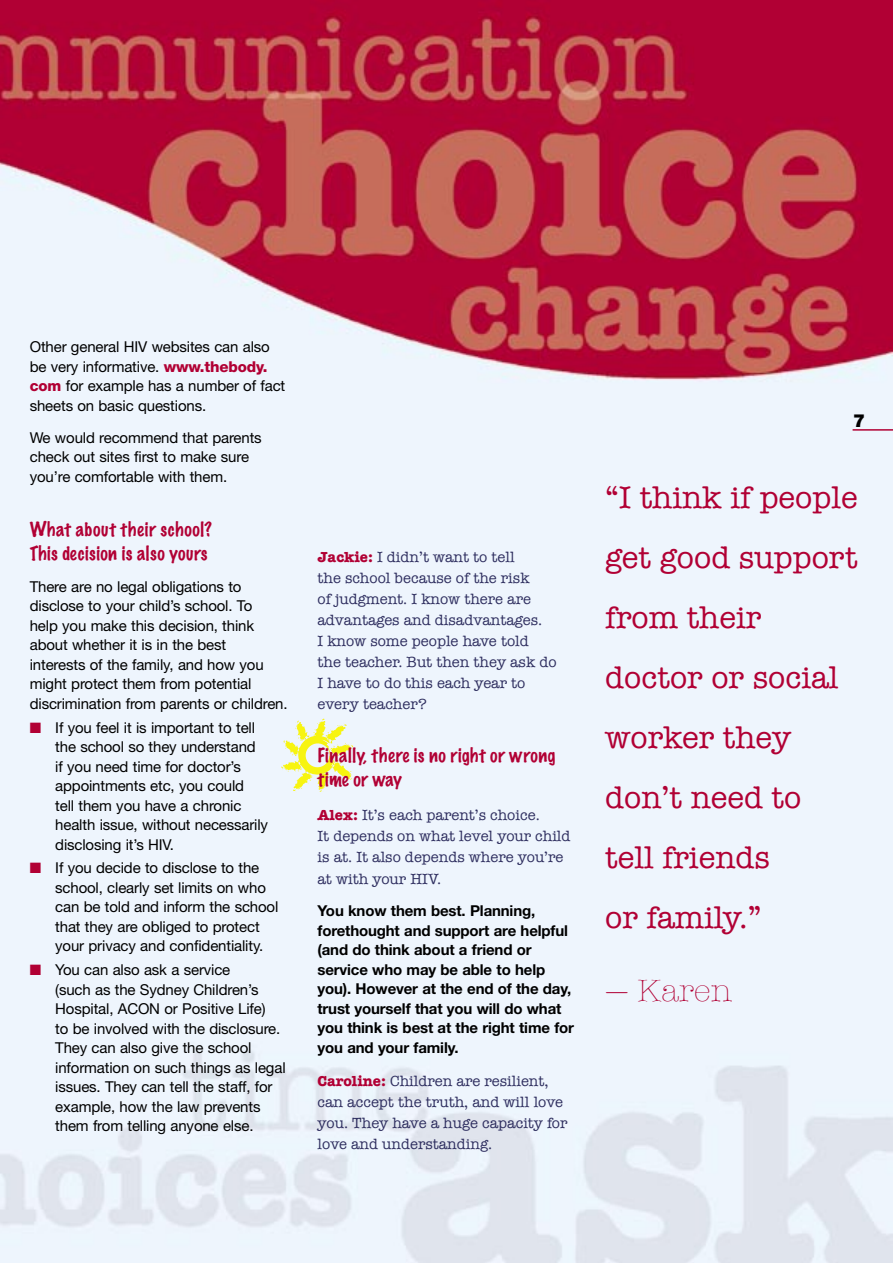
<style>
.page{position:relative;width:893px;height:1263px;background:#fff}
.page>*{position:absolute;margin:0;border:0;box-sizing:border-box;transform-origin:0 0}
.t1{font:31.5px/60px "American Typewriter";color:#b10034}
.t2{font:300 31.5px "American Typewriter";color:#b10034}
.t3{font:100 18px/24px "Marker Felt";letter-spacing:.035em;color:#b10034}
.t4{font:900 18px "Helvetica Neue";color:#000}
.t5{font:15px/19.5px "Helvetica Neue";letter-spacing:-.01em;color:#000}
.t6{font:15px/21px "American Typewriter";color:#2e2e5f}
.t7{font:700 15px/19.5px "Helvetica Neue";letter-spacing:-.01em;color:#000}
.s1{font-weight:800;color:#b10034}
.s2{color:#b10034}
.s3{font-weight:700;color:#b10034}
</style>
<div class="page">
<img style="left:0;top:0;width:893px;height:1263px">
<hr style="left:853px;top:429px;width:40px;height:2px;background:#b10034">
<svg style="left:281px;top:719px;width:73px;height:74px;background:#f0f4b2"></svg>
<p class="t5" style="left:30px;top:337px;width:257px">Other general HIV websites can also be very informative. <span class="s1">www.thebody. com</span> for example has a number of fact sheets on basic questions.</p>
<p class="t5" style="left:30px;top:427px;width:233px">We would recommend that parents check out sites first to make sure you’re comfortable with them.</p>
<p class="t3" style="left:30px;top:518px;width:184px">What about their school?<br>This decision is also yours</p>
<p class="t5" style="left:30px;top:576px;width:259px">There are no legal obligations to disclose to your child’s school. To<br>help you make this decision, think about whether it is in the best<br>interests of the family, and how you might protect them from potential discrimination from parents or children.</p>
<p class="t5" style="left:55px;top:717px;width:214px;text-indent:-26px"><span class="s2">■</span> If you feel it is important to tell the school so they understand<br>if you need time for doctor’s appointments etc, you could<br>tell them you have a chronic health issue, without necessarily disclosing it’s HIV.</p>
<p class="t5" style="left:55px;top:858px;width:225px;text-indent:-26px"><span class="s2">■</span> If you decide to disclose to the school, clearly set limits on who can be told and inform the school that they are obliged to protect your privacy and confidentiality.</p>
<p class="t5" style="left:55px;top:960px;width:232px;text-indent:-26px"><span class="s2">■</span> You can also ask a service<br>(such as the Sydney Children’s<br>Hospital, ACON or Positive Life)<br>to be involved with the disclosure.<br>They can also give the school information on such things as legal issues. They can tell the staff, for example, how the law prevents them from telling anyone else.</p>
<p class="t6" style="left:317px;top:546px;width:241px"><span class="s3">Jackie:</span> I didn’t want to tell<br>the school because of the risk<br>of judgment. I know there are advantages and disadvantages.<br>I know some people have told<br>the teacher. But then they ask do<br>I have to do this each year to every teacher?</p>
<p class="t3" style="left:317px;top:745px;width:239px">Finally, there is no right or wrong time or way</p>
<p class="t6" style="left:317px;top:805px;width:255px"><span class="s3">Alex:</span> It’s each parent’s choice.<br>It depends on what level your child is at. It also depends where you’re at with your HIV.</p>
<p class="t7" style="left:317px;top:901px;width:258px">You know them best. Planning, forethought and support are helpful (and do think about a friend or service who may be able to help you). However at the end of the day, trust yourself that you will do what you think is best at the right time for you and your family.</p>
<p class="t6" style="left:317px;top:1071px;width:252px"><span class="s3">Caroline:</span> Children are resilient, can accept the truth, and will love you. They have a huge capacity for love and understanding.</p>
<p class="t4" style="left:853px;top:410px;width:14px">7</p>
<h1 class="t1" style="left:605px;top:468px;width:254px">“I think if people get good support from their doctor or social worker they don’t need to tell friends<br>or family.”</h1>
<h1 class="t2" style="left:605px;top:973px;width:128px">— Karen</h1>
</div>
